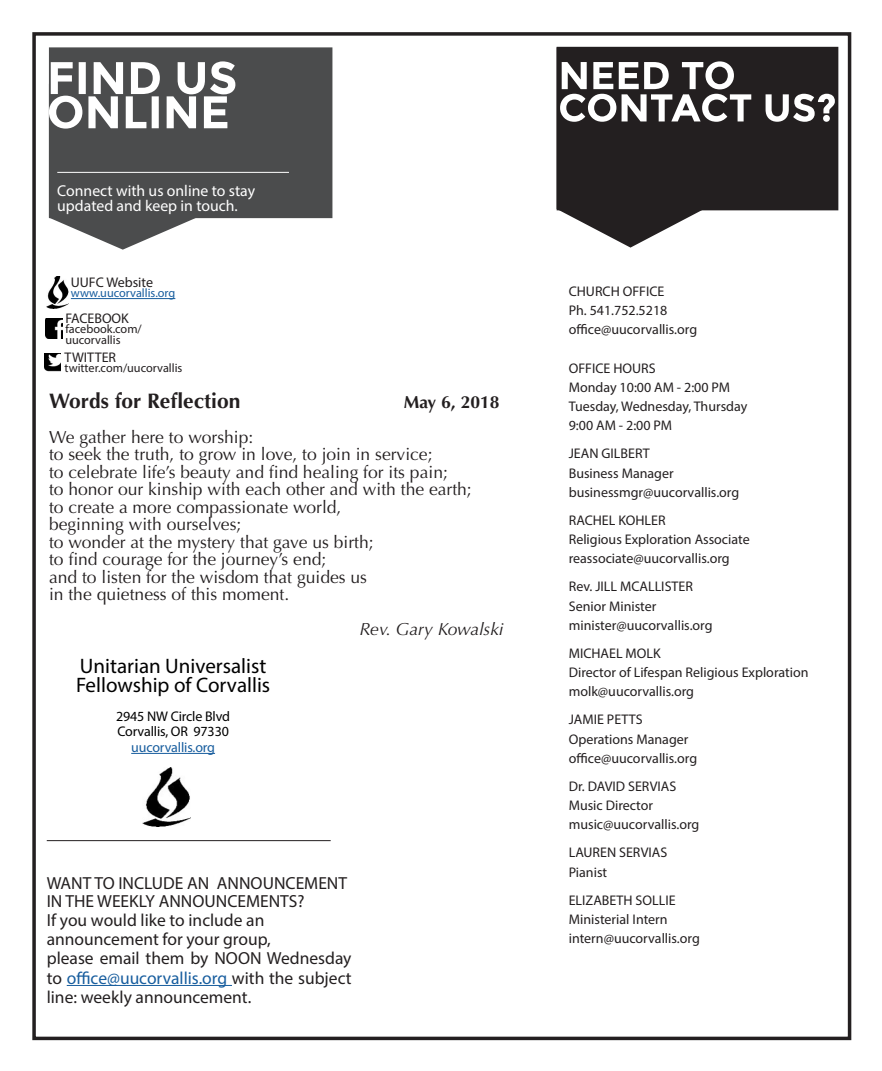
<style>
.page{position:relative;width:882px;height:1071px;background:#fff}
.page>*{position:absolute;margin:0;border:0;box-sizing:border-box;transform-origin:0 0}
.t1{font:21px/19.2px "Myriad Pro";color:#000}
.t2{font:700 21px "Optima";color:#231f20}
.t3{font:17.5px "Optima";color:#231f20}
.t4{font:17.5px/19.2px "Myriad Pro";color:#231f20}
.t5{font:italic 17.5px "Optima";color:#231f20}
.t6{font:700 17.5px "Optima";color:#231f20}
.t7{font:15.75px "Myriad Pro";color:#fff}
.t8{font:14px/19.2px "Myriad Pro";color:#231f20}
.t9{font:14px "Myriad Pro";letter-spacing:-.01em;color:#000}
.t10{font:14px "Myriad Pro";letter-spacing:-.01em;color:#175d9e}
.t11{font:12.25px/10.5px "Myriad Pro";color:#231f20}
.t12{font:12.25px "Myriad Pro";color:#175d9e}
.s1{color:#175d9e}
</style>
<div class="page">
<div style="left:32px;top:32px;width:819px;height:1008px;border:4px solid #231f20"></div>
<hr style="left:131px;top:753px;width:84px;height:1px;background:#175d9e">
<img style="left:143px;top:768px;width:47px;height:59px">
<div style="left:49px;top:47px;width:283px;height:171px;background:#4b4c4d"></div>
<hr style="left:57px;top:172px;width:232px;height:1px;background:#fff">
<svg style="left:49px;top:61px;width:186px;height:189px"></svg>
<hr style="left:67px;top:985px;width:165px;height:1px;background:#175d9e">
<hr style="left:47px;top:840px;width:284px;height:1px;background:#231f20">
<img style="left:45px;top:353px;width:15px;height:19px">
<img style="left:45px;top:318px;width:17px;height:21px">
<hr style="left:71px;top:298px;width:104px;height:1px;background:#175d9e">
<img style="left:46px;top:276px;width:22px;height:33px">
<svg style="left:557px;top:47px;width:278px;height:201px"></svg>
<p class="t7" style="left:57px;top:181px;width:199px">Connect with us online to stay</p>
<p class="t7" style="left:57px;top:196px;width:182px">updated and keep in touch.</p>
<p class="t8" style="left:71px;top:272px;width:84px">UUFC Website</p>
<p class="t12" style="left:71px;top:286px;width:106px">www.uucorvallis.org</p>
<p class="t8" style="left:65px;top:308px;width:65px">FACEBOOK</p>
<p class="t11" style="left:65px;top:324px;width:78px">facebook.com/ uucorvallis</p>
<p class="t8" style="left:65px;top:347px;width:53px">TWITTER</p>
<p class="t11" style="left:65px;top:363px;width:119px">twitter.com/uucorvallis</p>
<p class="t2" style="left:49px;top:389px;width:193px">Words for Reflection</p>
<p class="t6" style="left:404px;top:392px;width:97px">May 6, 2018</p>
<p class="t3" style="left:49px;top:427px;width:206px">We gather here to worship:</p>
<p class="t3" style="left:49px;top:444px;width:385px">to seek the truth, to grow in love, to join in service;</p>
<p class="t3" style="left:49px;top:462px;width:400px">to celebrate life’s beauty and find healing for its pain;</p>
<p class="t3" style="left:49px;top:479px;width:424px">to honor our kinship with each other and with the earth;</p>
<p class="t3" style="left:49px;top:497px;width:294px">to create a more compassionate world,</p>
<p class="t3" style="left:49px;top:514px;width:194px">beginning with ourselves;</p>
<p class="t3" style="left:49px;top:532px;width:326px">to wonder at the mystery that gave us birth;</p>
<p class="t3" style="left:49px;top:549px;width:279px">to find courage for the journey’s end;</p>
<p class="t3" style="left:49px;top:567px;width:320px">and to listen for the wisdom that guides us</p>
<p class="t3" style="left:49px;top:584px;width:242px">in the quietness of this moment.</p>
<p class="t5" style="left:360px;top:619px;width:145px">Rev. Gary Kowalski</p>
<p class="t1" style="left:76px;top:656px;width:196px">Unitarian Universalist<br>Fellowship of Corvallis</p>
<p class="t9" style="left:116px;top:707px;width:115px">2945 NW Circle Blvd</p>
<p class="t9" style="left:117px;top:723px;width:113px">Corvallis, OR 97330</p>
<p class="t10" style="left:131px;top:739px;width:85px">uucorvallis.org</p>
<p class="t4" style="left:47px;top:874px;width:302px;line-height:17.5px">WANT TO INCLUDE AN ANNOUNCEMENT<br>IN THE WEEKLY ANNOUNCEMENTS?</p>
<p class="t4" style="left:47px;top:910px;width:219px">If you would like to include an</p>
<p class="t4" style="left:47px;top:929px;width:226px">announcement for your group,</p>
<p class="t4" style="left:47px;top:949px;width:306px;text-align:justify">please email them by NOON Wednesday to <span class="s1">office@uucorvallis.org</span> with the subject line: weekly announcement.</p>
<p class="t8" style="left:569px;top:281px;width:97px">CHURCH OFFICE</p>
<p class="t8" style="left:569px;top:300px;width:100px">Ph. 541.752.5218</p>
<p class="t8" style="left:569px;top:320px;width:130px">office@uucorvallis.org</p>
<p class="t8" style="left:569px;top:358px;width:88px">OFFICE HOURS</p>
<p class="t8" style="left:569px;top:377px;width:180px">Monday 10:00 AM - 2:00 PM<br>Tuesday, Wednesday, Thursday</p>
<p class="t8" style="left:569px;top:416px;width:105px">9:00 AM - 2:00 PM</p>
<p class="t8" style="left:569px;top:444px;width:82px">JEAN GILBERT</p>
<p class="t8" style="left:569px;top:463px;width:106px">Business Manager</p>
<p class="t8" style="left:569px;top:482px;width:172px">businessmgr@uucorvallis.org</p>
<p class="t8" style="left:569px;top:510px;width:98px">RACHEL KOHLER</p>
<p class="t8" style="left:569px;top:530px;width:183px">Religious Exploration Associate</p>
<p class="t8" style="left:569px;top:549px;width:162px">reassociate@uucorvallis.org</p>
<p class="t8" style="left:569px;top:577px;width:126px">Rev. JILL MCALLISTER</p>
<p class="t8" style="left:569px;top:596px;width:89px">Senior Minister</p>
<p class="t8" style="left:569px;top:615px;width:145px">minister@uucorvallis.org</p>
<p class="t8" style="left:569px;top:643px;width:93px">MICHAEL MOLK</p>
<p class="t8" style="left:569px;top:663px;width:241px">Director of Lifespan Religious Exploration</p>
<p class="t8" style="left:569px;top:682px;width:127px">molk@uucorvallis.org</p>
<p class="t8" style="left:569px;top:710px;width:75px">JAMIE PETTS</p>
<p class="t8" style="left:569px;top:729px;width:121px">Operations Manager</p>
<p class="t8" style="left:569px;top:748px;width:130px">office@uucorvallis.org</p>
<p class="t8" style="left:569px;top:776px;width:109px">Dr. DAVID SERVIAS</p>
<p class="t8" style="left:569px;top:796px;width:86px">Music Director</p>
<p class="t8" style="left:569px;top:815px;width:132px">music@uucorvallis.org</p>
<p class="t8" style="left:569px;top:843px;width:100px">LAUREN SERVIAS</p>
<p class="t8" style="left:569px;top:862px;width:40px">Pianist</p>
<p class="t8" style="left:569px;top:890px;width:108px">ELIZABETH SOLLIE</p>
<p class="t8" style="left:569px;top:909px;width:100px">Ministerial Intern</p>
<p class="t8" style="left:569px;top:929px;width:133px">intern@uucorvallis.org</p>
</div>
